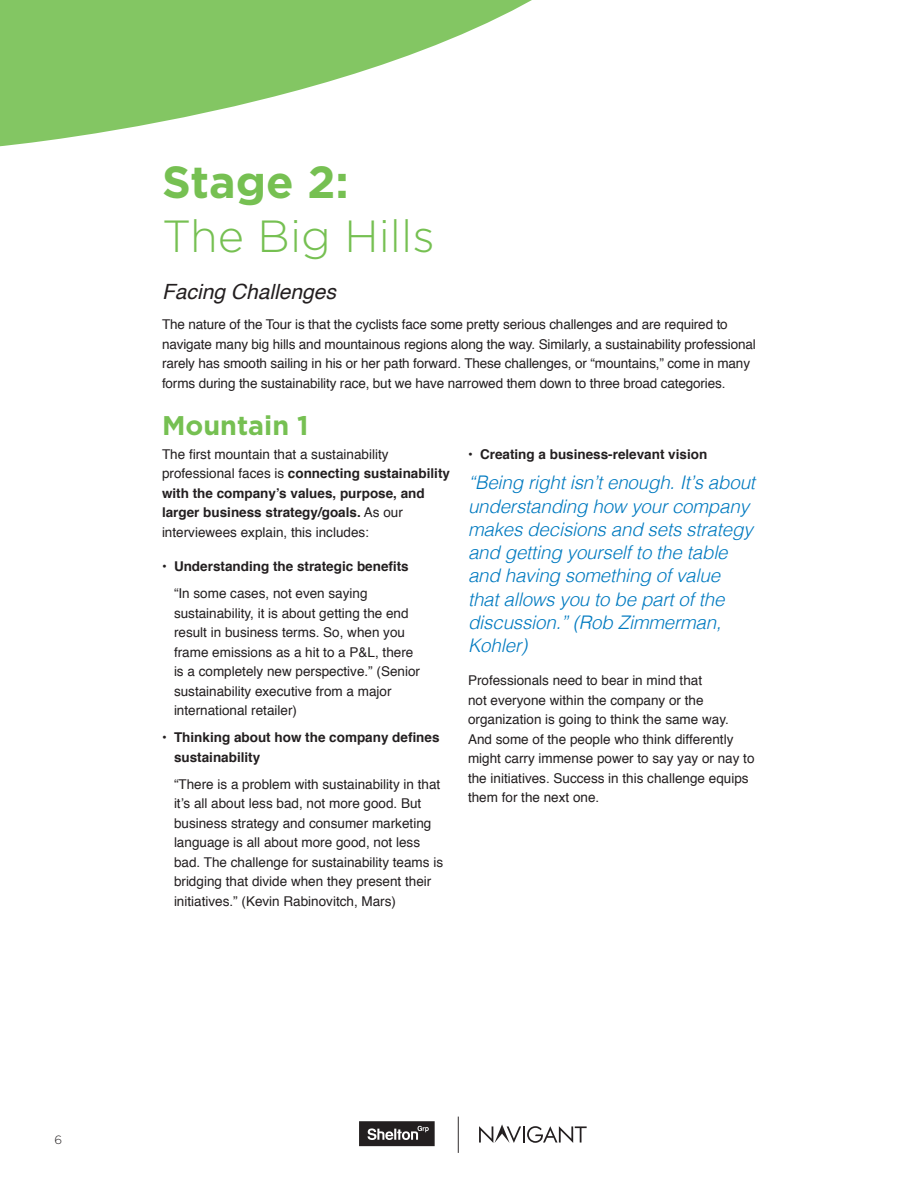
<style>
.page{position:relative;width:918px;height:1188px;background:#fff}
.page>*{position:absolute;margin:0;border:0;box-sizing:border-box;transform-origin:0 0}
.t1{font:300 45px "Gotham";color:#76c052}
.t2{font:700 45px "Gotham";color:#76c052}
.t3{font:700 27px "Gotham";color:#76c052}
.t4{font:italic 21px "Helvetica";color:#231f20}
.t5{font:italic 300 18.75px/23.2px "Helvetica";letter-spacing:-.01em;color:#007ac0}
.t6{font:13.5px/19.5px "Helvetica";color:#231f20}
.t7{font:700 13.5px/19.5px "Helvetica";color:#231f20}
.t8{font:300 12px "Gotham";color:#231f20}
.s1{font-weight:700}
</style>
<div class="page">
<svg style="left:0;top:0;width:532px;height:146px;fill:#83c663"></svg>
<svg style="left:359px;top:1121px;width:76px;height:25px;background:#484445"></svg>
<svg style="left:479px;top:1124px;width:108px;height:19px"></svg>
<hr style="left:458px;top:1117px;width:1px;height:36px;background:#231f20">
<p class="t8" style="left:55px;top:1132px;width:9px">6</p>
<p class="t2" style="left:162px;top:152px;width:188px">Stage 2:</p>
<p class="t1" style="left:162px;top:207px;width:274px">The Big Hills</p>
<p class="t4" style="left:162px;top:275px;width:175px">Facing Challenges</p>
<p class="t6" style="left:162px;top:315px;width:595px">The nature of the Tour is that the cyclists face some pretty serious challenges and are required to navigate many big hills and mountainous regions along the way. Similarly, a sustainability professional rarely has smooth sailing in his or her path forward. These challenges, or “mountains,” come in many forms during the sustainability race, but we have narrowed them down to three broad categories.</p>
<p class="t3" style="left:162px;top:407px;width:148px">Mountain 1</p>
<p class="t6" style="left:162px;top:444px;width:290px">The first mountain that a sustainability professional faces is <span class="s1">connecting sustainability with the company’s values, purpose, and larger business strategy/goals.</span> As our interviewees explain, this includes:</p>
<p class="t7" style="left:162px;top:557px;width:248px">• Understanding the strategic benefits</p>
<p class="t6" style="left:174px;top:584px;width:248px">“In some cases, not even saying sustainability, it is about getting the end result in business terms. So, when you frame emissions as a hit to a P&amp;L, there is a completely new perspective.” (Senior sustainability executive from a major international retailer)</p>
<p class="t7" style="left:174px;top:728px;width:267px;text-indent:-12px">• Thinking about how the company defines sustainability</p>
<p class="t6" style="left:174px;top:774px;width:271px">“There is a problem with sustainability in that it’s all about less bad, not more good. But business strategy and consumer marketing language is all about more good, not less bad. The challenge for sustainability teams is bridging that divide when they present their initiatives.” (Kevin Rabinovitch, Mars)</p>
<p class="t7" style="left:468px;top:444px;width:241px">• Creating a business-relevant vision</p>
<p class="t5" style="left:468px;top:470px;width:289px">“Being right isn’t enough. It’s about understanding how your company makes decisions and sets strategy and getting yourself to the table and having something of value that allows you to be part of the discussion.” (Rob Zimmerman,<br>Kohler)</p>
<p class="t6" style="left:468px;top:671px;width:288px">Professionals need to bear in mind that<br>not everyone within the company or the organization is going to think the same way.<br>And some of the people who think differently might carry immense power to say yay or nay to the initiatives. Success in this challenge equips them for the next one.</p>
</div>
